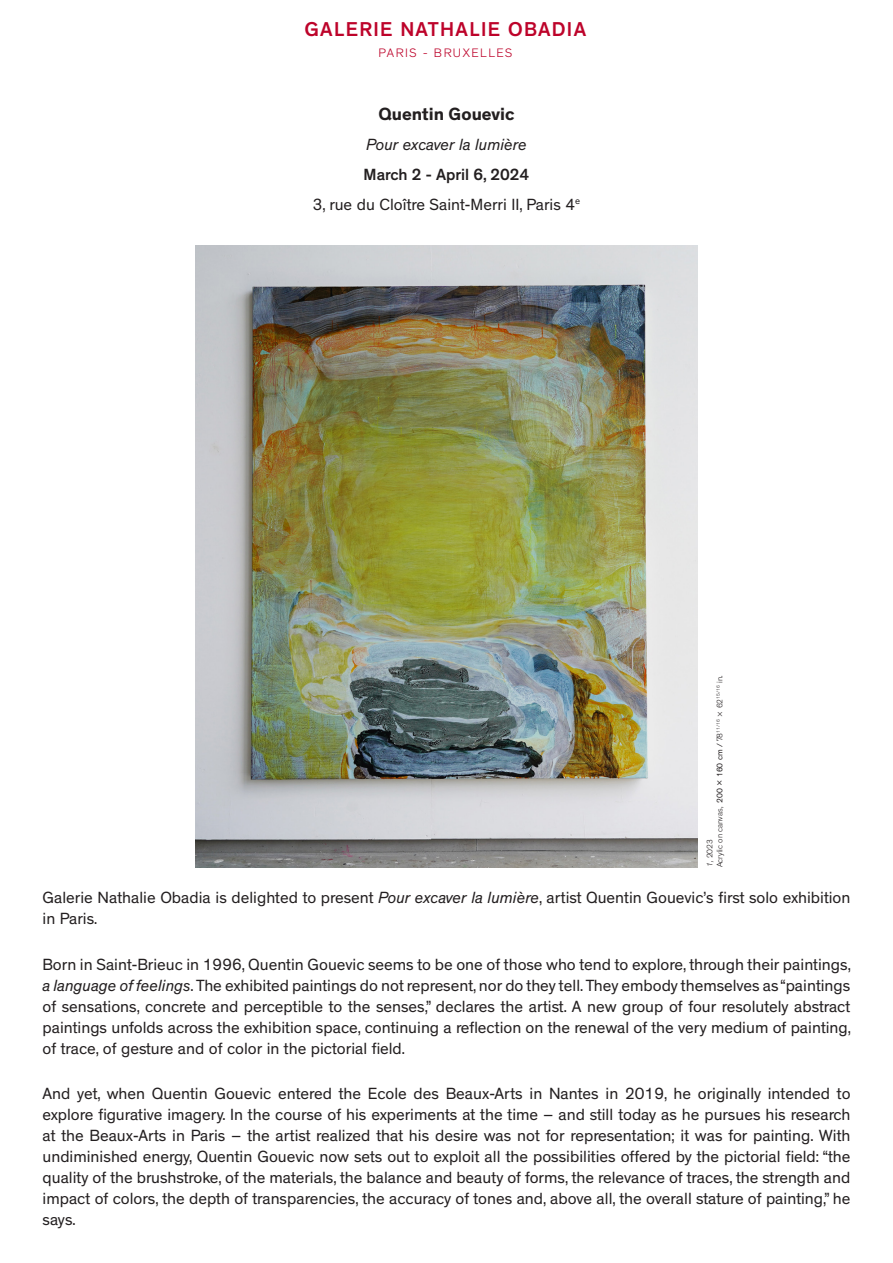
<style>
.page{position:relative;width:893px;height:1263px;background:#fff}
.page>*{position:absolute;margin:0;border:0;box-sizing:border-box;transform-origin:0 0}
.t1{font:500 20.4px "Theinhardt";letter-spacing:.07em;color:#bd032a}
.t2{font:700 18px "Theinhardt";color:#231f20}
.Style_de_paragraphe_1{font:16.5px/21px "Theinhardt";color:#231f20;text-align:justify}
.t3{font:italic 16.5px "Theinhardt";color:#231f20}
.t4{font:500 16.5px "Theinhardt";color:#231f20}
.t5{font:300 12.45px "Theinhardt";letter-spacing:.12em;color:#bd032a}
.t6{font:300 8.25px "Theinhardt";color:#231f20}
.s1{font-weight:400}
.s2{font-style:italic}
</style>
<div class="page">
<img style="left:195px;top:245px;width:503px;height:622px">
<p class="t1" style="left:305px;top:17px;width:283px">GALERIE NATHALIE OBADIA</p>
<p class="t5" style="left:378px;top:45px;width:136px">PARIS - BRUXELLES</p>
<p class="t2" style="left:379px;top:103px;width:137px">Quentin Gouevic</p>
<p class="t3" style="left:366px;top:135px;width:162px">Pour excaver la lumière</p>
<p class="t4" style="left:364px;top:164px;width:167px">March 2 - April 6, 2024</p>
<p class="Style_de_paragraphe_1" style="left:313px;top:194px;width:269px">3, rue du Cloître Saint-Merri II, Paris 4<sup>e</sup></p>
<p class="t6" style="left:715px;top:867px;width:193px;rotate:-90deg">Acrylic on canvas, <span class="s1">200 x 160 cm /</span> 78<sup>11/16</sup> × 62<sup>15/16</sup> in.</p>
<p class="t6" style="left:705px;top:867px;width:30px;rotate:-90deg"><span class="s2">1,</span> 2023</p>
<p class="Style_de_paragraphe_1" style="left:43px;top:887px;width:809px">Galerie Nathalie Obadia is delighted to present <span class="s2">Pour excaver la lumière</span>, artist Quentin Gouevic’s first solo exhibition in Paris.</p>
<p class="Style_de_paragraphe_1" style="left:43px;top:954px;width:810px">Born in Saint-Brieuc in 1996, Quentin Gouevic seems to be one of those who tend to explore, through their paintings, <span class="s2">a language of feelings</span>. The exhibited paintings do not represent, nor do they tell. They embody themselves as “paintings of sensations, concrete and perceptible to the senses,” declares the artist. A new group of four resolutely abstract paintings unfolds across the exhibition space, continuing a reflection on the renewal of the very medium of painting, of trace, of gesture and of color in the pictorial field.</p>
<p class="Style_de_paragraphe_1" style="left:43px;top:1083px;width:809px">And yet, when Quentin Gouevic entered the Ecole des Beaux-Arts in Nantes in 2019, he originally intended to explore figurative imagery. In the course of his experiments at the time – and still today as he pursues his research at the Beaux-Arts in Paris – the artist realized that his desire was not for representation; it was for painting. With undiminished energy, Quentin Gouevic now sets out to exploit all the possibilities offered by the pictorial field: “the quality of the brushstroke, of the materials, the balance and beauty of forms, the relevance of traces, the strength and impact of colors, the depth of transparencies, the accuracy of tones and, above all, the overall stature of painting,” he says.</p>
</div>
